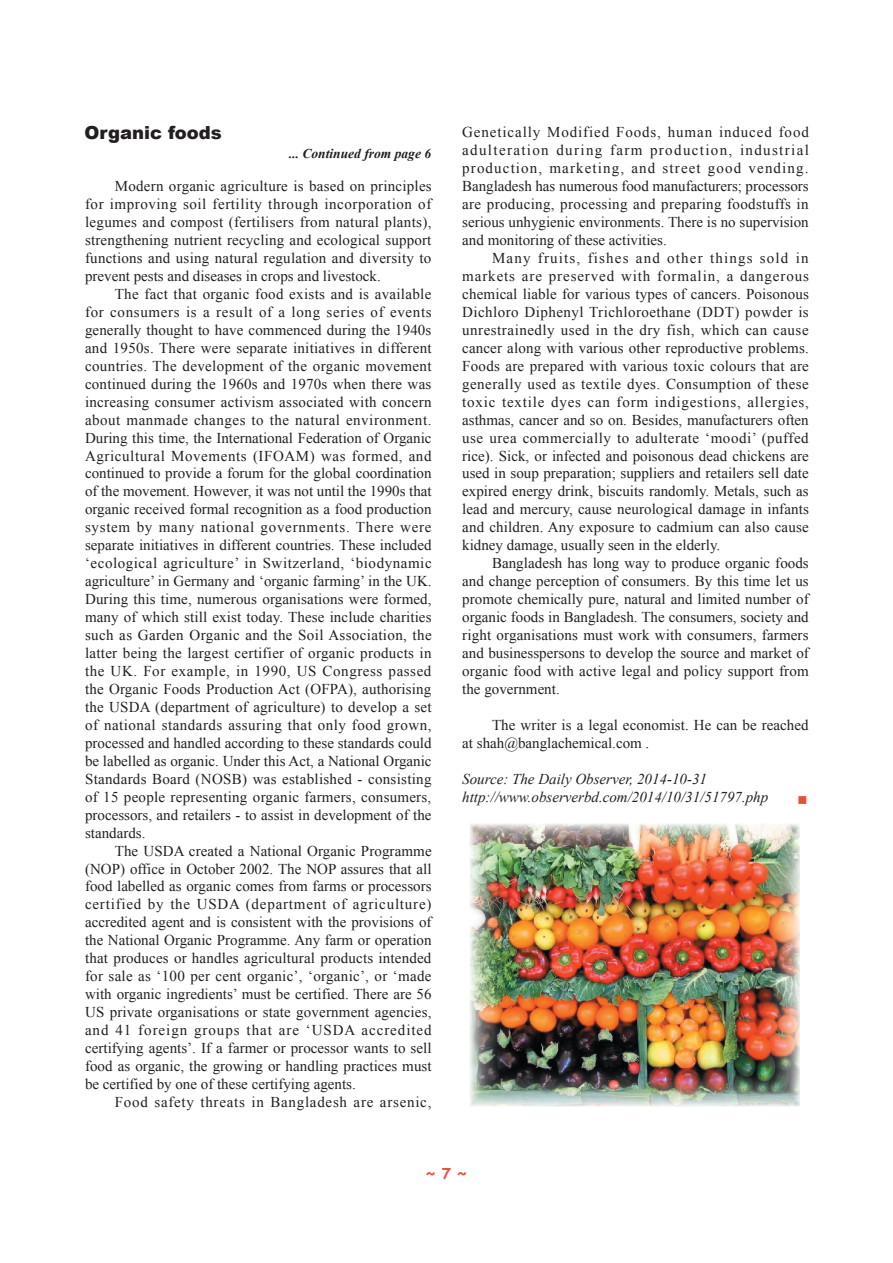
<style>
.page{position:relative;width:893px;height:1263px;background:#fff}
.page>*{position:absolute;margin:0;border:0;box-sizing:border-box;transform-origin:0 0}
.t1{font:900 18px "Arial";color:#231f20}
.t2{font:15px/18px "Times New Roman";color:#231f20;text-align:justify}
.t3{font:italic 15px/18px "Times New Roman";color:#231f20}
.t4{font:15px "Times New Roman";letter-spacing:.05em;color:#231f20}
.t5{font:700 15px "Comic Sans MS";color:#e55141}
.t6{font:italic 700 13.5px "Times New Roman";color:#231f20}
.t7{font:13.5px "Wingdings";color:#e55141}
</style>
<div class="page">
<img style="left:470px;top:824px;width:330px;height:282px">
<p class="t1" style="left:85px;top:119px;width:139px">Organic foods</p>
<p class="t6" style="left:289px;top:144px;width:144px">... Continued from page 6</p>
<p class="t2" style="left:85px;top:177px;width:348px;text-indent:30px">Modern organic agriculture is based on principles for improving soil fertility through incorporation of legumes and compost (fertilisers from natural plants), strengthening nutrient recycling and ecological support functions and using natural regulation and diversity to prevent pests and diseases in crops and livestock.</p>
<p class="t2" style="left:85px;top:285px;width:348px;text-indent:30px">The fact that organic food exists and is available for consumers is a result of a long series of events generally thought to have commenced during the 1940s and 1950s. There were separate initiatives in different countries. The development of the organic movement continued during the 1960s and 1970s when there was increasing consumer activism associated with concern about manmade changes to the natural environment.<br>During this time, the International Federation of Organic Agricultural Movements (IFOAM) was formed, and continued to provide a forum for the global coordination of the movement. However, it was not until the 1990s that organic received formal recognition as a food production system by many national governments. There were separate initiatives in different countries. These included ‘ecological agriculture’ in Switzerland, ‘biodynamic agriculture’ in Germany and ‘organic farming’ in the UK.<br>During this time, numerous organisations were formed, many of which still exist today. These include charities such as Garden Organic and the Soil Association, the latter being the largest certifier of organic products in the UK. For example, in 1990, US Congress passed the Organic Foods Production Act (OFPA), authorising the USDA (department of agriculture) to develop a set of national standards assuring that only food grown, processed and handled according to these standards could be labelled as organic. Under this Act, a National Organic Standards Board (NOSB) was established - consisting of 15 people representing organic farmers, consumers, processors, and retailers - to assist in development of the standards.</p>
<p class="t2" style="left:85px;top:841px;width:348px;text-indent:30px">The USDA created a National Organic Programme (NOP) office in October 2002. The NOP assures that all food labelled as organic comes from farms or processors certified by the USDA (department of agriculture) accredited agent and is consistent with the provisions of the National Organic Programme. Any farm or operation that produces or handles agricultural products intended for sale as ‘100 per cent organic’, ‘organic’, or ‘made with organic ingredients’ must be certified. There are 56<br>US private organisations or state government agencies, and 41 foreign groups that are ‘USDA accredited certifying agents’. If a farmer or processor wants to sell food as organic, the growing or handling practices must be certified by one of these certifying agents.</p>
<p class="t4" style="left:115px;top:1092px;width:318px">Food safety threats in Bangladesh are arsenic,</p>
<p class="t2" style="left:462px;top:123px;width:348px">Genetically Modified Foods, human induced food adulteration during farm production, industrial production, marketing, and street good vending.<br>Bangladesh has numerous food manufacturers; processors are producing, processing and preparing foodstuffs in serious unhygienic environments. There is no supervision and monitoring of these activities.</p>
<p class="t2" style="left:462px;top:249px;width:348px;text-indent:30px">Many fruits, fishes and other things sold in markets are preserved with formalin, a dangerous chemical liable for various types of cancers. Poisonous Dichloro Diphenyl Trichloroethane (DDT) powder is unrestrainedly used in the dry fish, which can cause cancer along with various other reproductive problems.<br>Foods are prepared with various toxic colours that are generally used as textile dyes. Consumption of these toxic textile dyes can form indigestions, allergies, asthmas, cancer and so on. Besides, manufacturers often use urea commercially to adulterate ‘moodi’ (puffed rice). Sick, or infected and poisonous dead chickens are used in soup preparation; suppliers and retailers sell date expired energy drink, biscuits randomly. Metals, such as lead and mercury, cause neurological damage in infants and children. Any exposure to cadmium can also cause kidney damage, usually seen in the elderly.</p>
<p class="t2" style="left:462px;top:554px;width:348px;text-indent:30px">Bangladesh has long way to produce organic foods and change perception of consumers. By this time let us promote chemically pure, natural and limited number of organic foods in Bangladesh. The consumers, society and right organisations must work with consumers, farmers and businesspersons to develop the source and market of organic food with active legal and policy support from the government.</p>
<p class="t2" style="left:462px;top:716px;width:348px;text-indent:30px">The writer is a legal economist. He can be reached at shah@banglachemical.com .</p>
<p class="t3" style="left:462px;top:769px;width:307px">Source: The Daily Observer, 2014-10-31 http://www.observerbd.com/2014/10/31/51797.php</p>
<p class="t7" style="left:797px;top:792px;width:12px">■</p>
<p class="t5" style="left:426px;top:1163px;width:42px">~ 7 ~</p>
</div>
